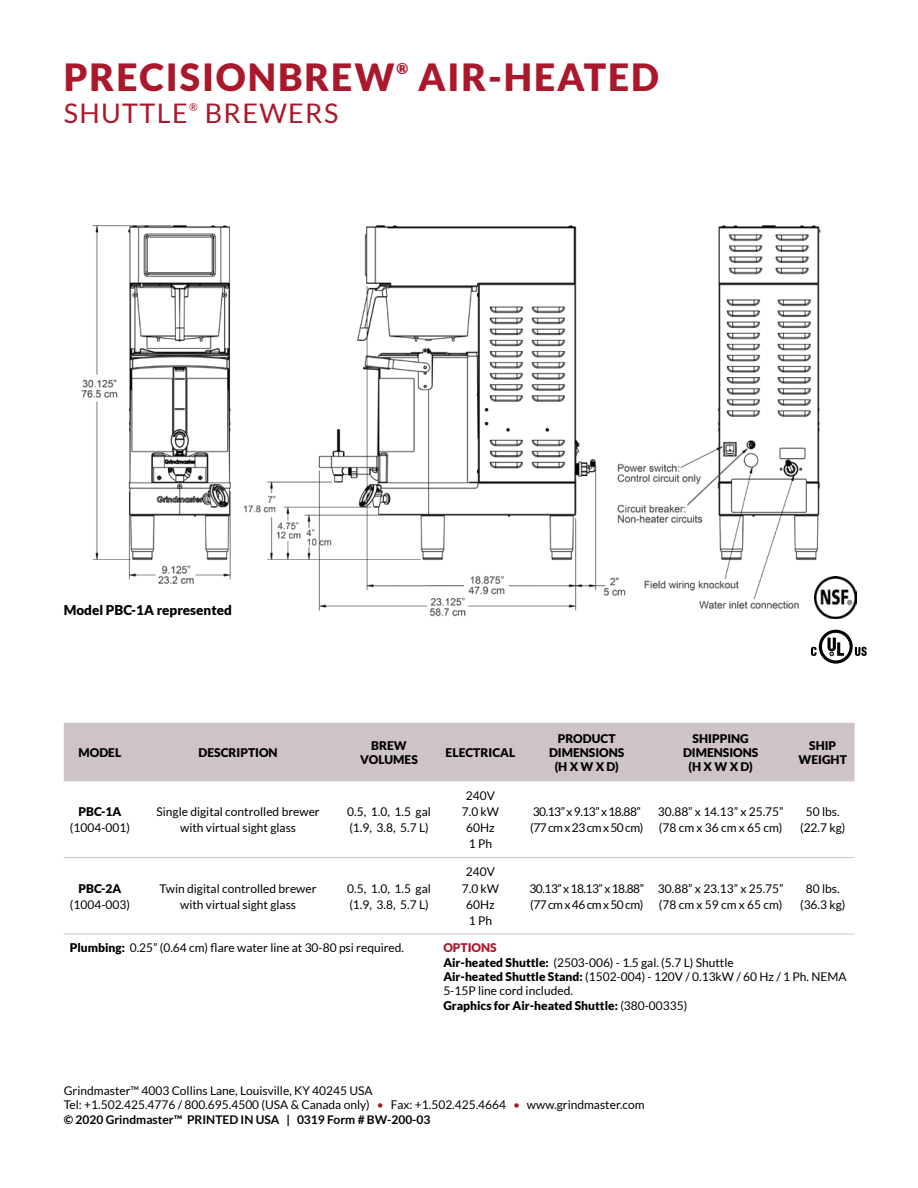
<style>
.page{position:relative;width:918px;height:1188px;background:#fff}
.page>*{position:absolute;margin:0;border:0;box-sizing:border-box;transform-origin:0 0}
.t1{font:900 37.5px "Lato";letter-spacing:.05em;color:#aa182c}
.t2{font:27px "Lato";letter-spacing:.05em;color:#aa182c}
.t3{font:900 15px "Lato";color:#aa182c}
.t4{font:900 13.5px "Lato";color:#000}
.t5{font:12px/16.2px "Lato";color:#000;text-align:center}
.t6{font:900 12px/14.4px "Lato";color:#000;text-align:center}
.t7{font:12px/16.2px "Lato";letter-spacing:-.04em;color:#000}
.t8{font:10.8px "Lato";color:#aa182c}
.s1{font-weight:900}
.s2{font-weight:900;color:#aa182c}
.s3{color:#aa182c}
.s4{font-weight:700}
</style>
<div class="page">
<img style="left:81px;top:225px;width:762px;height:394px">
<svg style="left:811px;top:630px;width:56px;height:34px"></svg>
<img style="left:815px;top:576px;width:42px;height:42px">
<div style="left:64px;top:723px;width:791px;height:58px;background:#cfc4c5"></div>
<hr style="left:64px;top:857px;width:72px;height:1px;background:#cfc4c5">
<hr style="left:136px;top:857px;width:204px;height:1px;background:#cfc4c5">
<hr style="left:340px;top:857px;width:98px;height:1px;background:#cfc4c5">
<hr style="left:438px;top:857px;width:85px;height:1px;background:#cfc4c5">
<hr style="left:523px;top:857px;width:128px;height:1px;background:#cfc4c5">
<hr style="left:651px;top:857px;width:140px;height:1px;background:#cfc4c5">
<hr style="left:791px;top:857px;width:64px;height:1px;background:#cfc4c5">
<hr style="left:64px;top:934px;width:72px;height:1px;background:#cfc4c5">
<hr style="left:136px;top:934px;width:204px;height:1px;background:#cfc4c5">
<hr style="left:340px;top:934px;width:98px;height:1px;background:#cfc4c5">
<hr style="left:438px;top:934px;width:85px;height:1px;background:#cfc4c5">
<hr style="left:523px;top:934px;width:128px;height:1px;background:#cfc4c5">
<hr style="left:651px;top:934px;width:140px;height:1px;background:#cfc4c5">
<hr style="left:791px;top:934px;width:64px;height:1px;background:#cfc4c5">
<h1 class="t1" style="left:64px;top:55px;width:332px">PRECISIONBREW</h1>
<p class="t3" style="left:396px;top:60px;width:13px">®</p>
<h1 class="t1" style="left:418px;top:55px;width:242px">AIR-HEATED</h1>
<h2 class="t2" style="left:64px;top:99px;width:125px">SHUTTLE</h2>
<p class="t8" style="left:189px;top:101px;width:10px">®</p>
<h2 class="t2" style="left:205px;top:99px;width:135px">BREWERS</h2>
<p class="t4" style="left:64px;top:602px;width:170px">Model PBC-1A represented</p>
<p class="t6" style="left:79px;top:745px;width:44px">MODEL</p>
<p class="t6" style="left:198px;top:745px;width:81px">DESCRIPTION</p>
<p class="t6" style="left:360px;top:738px;width:59px">BREW<br>VOLUMES</p>
<p class="t6" style="left:446px;top:745px;width:71px">ELECTRICAL</p>
<p class="t6" style="left:79px;top:804px;width:44px">PBC-1A</p>
<p class="t5" style="left:70px;top:820px;width:62px">(1004-001)</p>
<p class="t6" style="left:79px;top:881px;width:44px">PBC-2A</p>
<p class="t5" style="left:70px;top:896px;width:62px">(1004-003)</p>
<p class="t5" style="left:156px;top:803px;width:165px">Single digital controlled brewer with virtual sight glass</p>
<p class="t5" style="left:347px;top:803px;width:85px;text-align:left">0.5, 1.0, 1.5 gal (1.9, 3.8, 5.7 L)</p>
<p class="t5" style="left:160px;top:880px;width:158px">Twin digital controlled brewer with virtual sight glass</p>
<p class="t5" style="left:347px;top:880px;width:85px;text-align:left">0.5, 1.0, 1.5 gal (1.9, 3.8, 5.7 L)</p>
<p class="t5" style="left:462px;top:787px;width:39px">240V<br>7.0 kW<br>60Hz<br>1 Ph</p>
<p class="t5" style="left:462px;top:864px;width:39px">240V<br>7.0 kW<br>60Hz<br>1 Ph</p>
<p class="t6" style="left:549px;top:731px;width:77px">PRODUCT<br>DIMENSIONS (H X W X D)</p>
<p class="t6" style="left:683px;top:731px;width:77px">SHIPPING<br>DIMENSIONS (H X W X D)</p>
<p class="t6" style="left:799px;top:738px;width:50px">SHIP<br>WEIGHT</p>
<p class="t7" style="left:530px;top:803px;width:115px">30.13” x 9.13” x 18.88” (77 cm x 23 cm x 50 cm)</p>
<p class="t5" style="left:658px;top:803px;width:127px;text-align:left">30.88” x 14.13” x 25.75” (78 cm x 36 cm x 65 cm)</p>
<p class="t5" style="left:800px;top:803px;width:47px">50 lbs. (22.7 kg)</p>
<p class="t7" style="left:530px;top:880px;width:116px">30.13” x 18.13” x 18.88” (77 cm x 46 cm x 50 cm)</p>
<p class="t5" style="left:658px;top:880px;width:127px;text-align:left">30.88” x 23.13” x 25.75” (78 cm x 59 cm x 65 cm)</p>
<p class="t5" style="left:800px;top:880px;width:47px">80 lbs. (36.3 kg)</p>
<p class="t5" style="left:70px;top:940px;width:336px"><span class="s1">Plumbing:</span> 0.25” (0.64 cm) flare water line at 30-80 psi required.</p>
<p class="t5" style="left:443px;top:941px;width:405px;line-height:14.4px;text-align:left"><span class="s2">OPTIONS<br></span><span class="s1">Air-heated Shuttle:</span> (2503-006) - 1.5 gal. (5.7 L) Shuttle<br><span class="s1">Air-heated Shuttle Stand:</span> (1502-004) - 120V / 0.13kW / 60 Hz / 1 Ph. NEMA 5-15P line cord included.<br><span class="s1">Graphics for Air-heated Shuttle:</span> (380-00335)</p>
<p class="t5" style="left:64px;top:1083px;width:582px;line-height:14.7px;text-align:left">Grindmaster™ 4003 Collins Lane, Louisville, KY 40245 USA<br>Tel: +1.502.425.4776 / 800.695.4500 (USA &amp; Canada only) <span class="s3">•</span> Fax: +1.502.425.4664 <span class="s3">•</span> www.grindmaster.com <span class="s4">© 2020 Grindmaster™ PRINTED IN USA | 0319 Form # BW-200-03</span></p>
</div>
